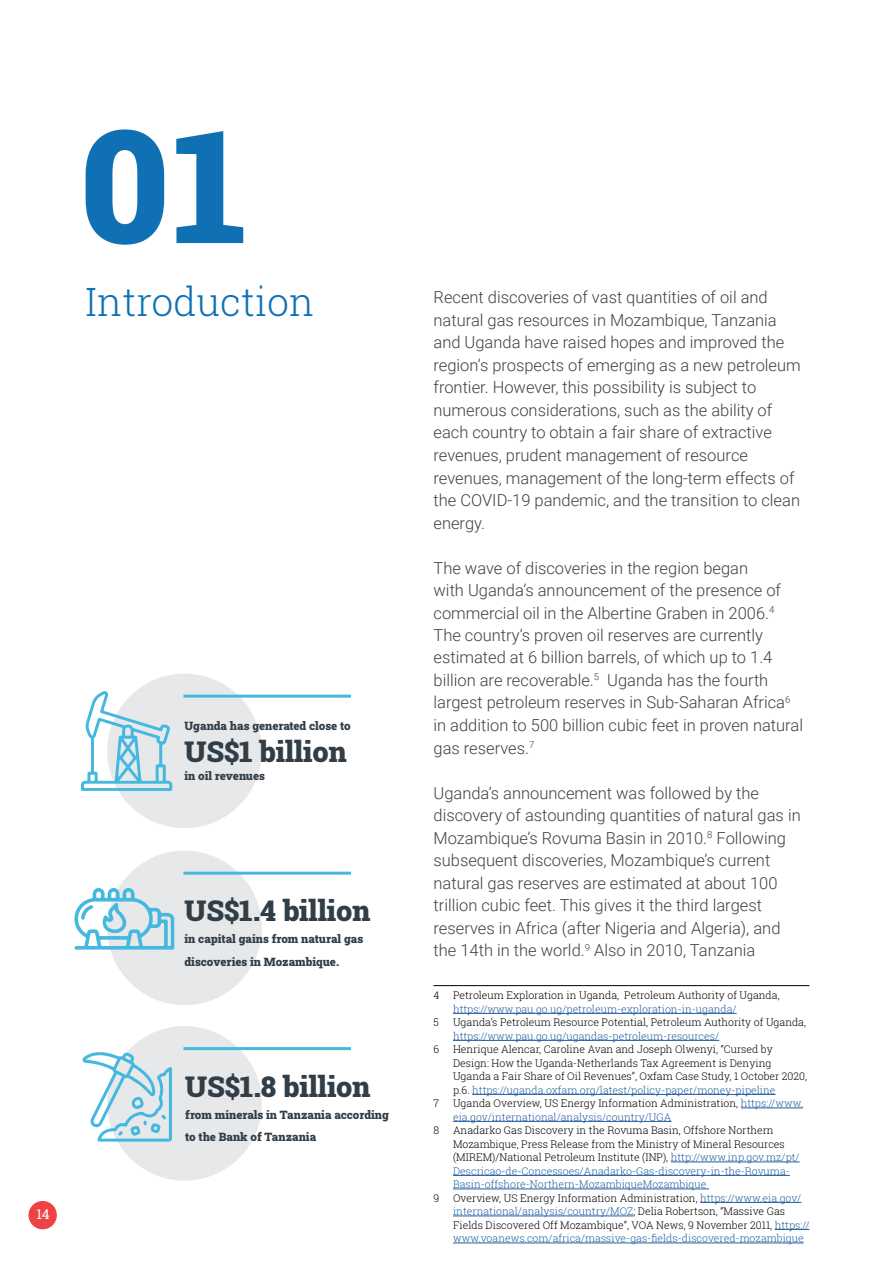
<style>
.page{position:relative;width:893px;height:1263px;background:#fff}
.page>*{position:absolute;margin:0;border:0;box-sizing:border-box;transform-origin:0 0}
.t1{font:900 157.5px "Roboto Slab";color:#0f71b4}
.t2{font:300 39px "Roboto Slab";color:#0f71b4}
.t3{font:900 28.5px "Roboto Slab";color:#313d47}
.t4{font:300 16.5px/22.5px "Roboto";color:#414042}
.t5{font:13.5px "Roboto Slab";color:#fff}
.t6{font:900 11.55px/22.4px "Roboto Slab";color:#313d47}
.t7{font:300 10.5px/13.5px "Roboto Slab";color:#000}
.t8{font:300 10.5px/13.5px "Roboto Slab";color:#215e9e}
.s1{color:#215e9e}
.s2{color:#000}
</style>
<div class="page">
<div style="left:28px;top:1200px;width:30px;height:30px;background:#ef4244;border-radius:50%"></div>
<div style="left:27px;top:1199px;width:31px;height:32px;border:2px solid #fff;border-radius:50%"></div>
<hr style="left:434px;top:985px;width:375px;height:1px;background:#000">
<hr style="left:453px;top:1013px;width:284px;height:1px;background:#215e9e">
<hr style="left:453px;top:1040px;width:266px;height:1px;background:#215e9e">
<hr style="left:472px;top:1094px;width:304px;height:1px;background:#215e9e">
<hr style="left:741px;top:1108px;width:62px;height:1px;background:#215e9e">
<hr style="left:453px;top:1121px;width:218px;height:1px;background:#215e9e">
<hr style="left:671px;top:1162px;width:129px;height:1px;background:#215e9e">
<hr style="left:453px;top:1175px;width:337px;height:1px;background:#215e9e">
<hr style="left:453px;top:1189px;width:256px;height:1px;background:#215e9e">
<hr style="left:700px;top:1202px;width:101px;height:1px;background:#215e9e">
<hr style="left:453px;top:1216px;width:180px;height:1px;background:#215e9e">
<hr style="left:775px;top:1229px;width:34px;height:1px;background:#215e9e">
<hr style="left:453px;top:1243px;width:351px;height:1px;background:#215e9e">
<div style="left:107px;top:674px;width:155px;height:154px;background:#e6e8e9;border-radius:50%"></div>
<div style="left:107px;top:851px;width:155px;height:154px;background:#e6e8e9;border-radius:50%"></div>
<div style="left:107px;top:1026px;width:155px;height:155px;background:#e6e8e9;border-radius:50%"></div>
<hr style="left:183px;top:695px;width:168px;height:3px;background:#45b8e0">
<hr style="left:183px;top:872px;width:168px;height:3px;background:#45b8e0">
<hr style="left:183px;top:1047px;width:168px;height:3px;background:#45b8e0">
<svg style="left:81px;top:691px;width:91px;height:100px"></svg>
<svg style="left:74px;top:888px;width:100px;height:62px"></svg>
<svg style="left:82px;top:1052px;width:90px;height:90px"></svg>
<h1 class="t1" style="left:79px;top:78px;width:169px">01</h1>
<h2 class="t2" style="left:85px;top:275px;width:230px">Introduction</h2>
<p class="t5" style="left:36px;top:1204px;width:15px">14</p>
<p class="t6" style="left:184px;top:714px;width:168px">Uganda has generated close to</p>
<h3 class="t3" style="left:184px;top:732px;width:164px">US$1 billion</h3>
<p class="t6" style="left:184px;top:764px;width:82px">in oil revenues</p>
<h3 class="t3" style="left:185px;top:891px;width:187px">US$1.4 billion</h3>
<p class="t6" style="left:185px;top:927px;width:180px">in capital gains from natural gas discoveries in Mozambique.</p>
<h3 class="t3" style="left:185px;top:1066px;width:187px">US$1.8 billion</h3>
<p class="t6" style="left:185px;top:1103px;width:205px">from minerals in Tanzania according to the Bank of Tanzania</p>
<p class="t4" style="left:434px;top:286px;width:369px">Recent discoveries of vast quantities of oil and natural gas resources in Mozambique, Tanzania and Uganda have raised hopes and improved the region’s prospects of emerging as a new petroleum frontier. However, this possibility is subject to numerous considerations, such as the ability of each country to obtain a fair share of extractive revenues, prudent management of resource revenues, management of the long-term effects of the COVID-19 pandemic, and the transition to clean energy.</p>
<p class="t4" style="left:433px;top:556px;width:371px">The wave of discoveries in the region began<br>with Uganda’s announcement of the presence of commercial oil in the Albertine Graben in 2006.<sup>4<br></sup>The country’s proven oil reserves are currently estimated at 6 billion barrels, of which up to 1.4 billion are recoverable.<sup>5</sup> Uganda has the fourth largest petroleum reserves in Sub-Saharan Africa<sup>6 </sup>in addition to 500 billion cubic feet in proven natural gas reserves.<sup>7</sup></p>
<p class="t4" style="left:434px;top:781px;width:369px">Uganda’s announcement was followed by the discovery of astounding quantities of natural gas in Mozambique’s Rovuma Basin in 2010.<sup>8</sup> Following subsequent discoveries, Mozambique’s current natural gas reserves are estimated at about 100 trillion cubic feet. This gives it the third largest reserves in Africa (after Nigeria and Algeria), and the 14th in the world.<sup>9</sup> Also in 2010, Tanzania</p>
<p class="t7" style="left:434px;top:988px;width:8px">4</p>
<p class="t7" style="left:453px;top:988px;width:328px">Petroleum Exploration in Uganda, Petroleum Authority of Uganda,</p>
<p class="t8" style="left:453px;top:1002px;width:285px">https://www.pau.go.ug/petroleum-exploration-in-uganda/</p>
<p class="t7" style="left:434px;top:1015px;width:7px">5</p>
<p class="t7" style="left:453px;top:1015px;width:355px">Uganda’s Petroleum Resource Potential, Petroleum Authority of Uganda,</p>
<p class="t8" style="left:453px;top:1029px;width:268px">https://www.pau.go.ug/ugandas-petroleum-resources/</p>
<p class="t7" style="left:434px;top:1042px;width:7px">6</p>
<p class="t7" style="left:453px;top:1042px;width:356px">Henrique Alencar, Caroline Avan and Joseph Olwenyi, “Cursed by Design: How the Uganda-Netherlands Tax Agreement is Denying Uganda a Fair Share of Oil Revenues”, Oxfam Case Study, 1 October 2020, p.6. <span class="s1">https://uganda.oxfam.org/latest/policy-paper/money-pipeline</span></p>
<p class="t7" style="left:434px;top:1096px;width:7px">7</p>
<p class="t8" style="left:453px;top:1096px;width:352px"><span class="s2">Uganda Overview, US Energy Information Administration,</span> https://www. eia.gov/international/analysis/country/UGA</p>
<p class="t7" style="left:434px;top:1123px;width:7px">8</p>
<p class="t7" style="left:453px;top:1123px;width:348px">Anadarko Gas Discovery in the Rovuma Basin, Offshore Northern Mozambique, Press Release from the Ministry of Mineral Resources (MIREM)/National Petroleum Institute (INP), <span class="s1">http://www.inp.gov.mz/pt/ Descricao-de-Concessoes/Anadarko-Gas-discovery-in-the-Rovuma-Basin-offshore-Northern-MozambiqueMozambique</span></p>
<p class="t7" style="left:434px;top:1191px;width:7px">9</p>
<p class="t8" style="left:453px;top:1191px;width:358px"><span class="s2">Overview, US Energy Information Administration,</span> https://www.eia.gov/ international/analysis/country/MOZ<span class="s2">; Delia Robertson, “Massive Gas Fields Discovered Off Mozambique”, VOA News, 9 November 2011,</span> https:// www.voanews.com/africa/massive-gas-fields-discovered-mozambique</p>
</div>
